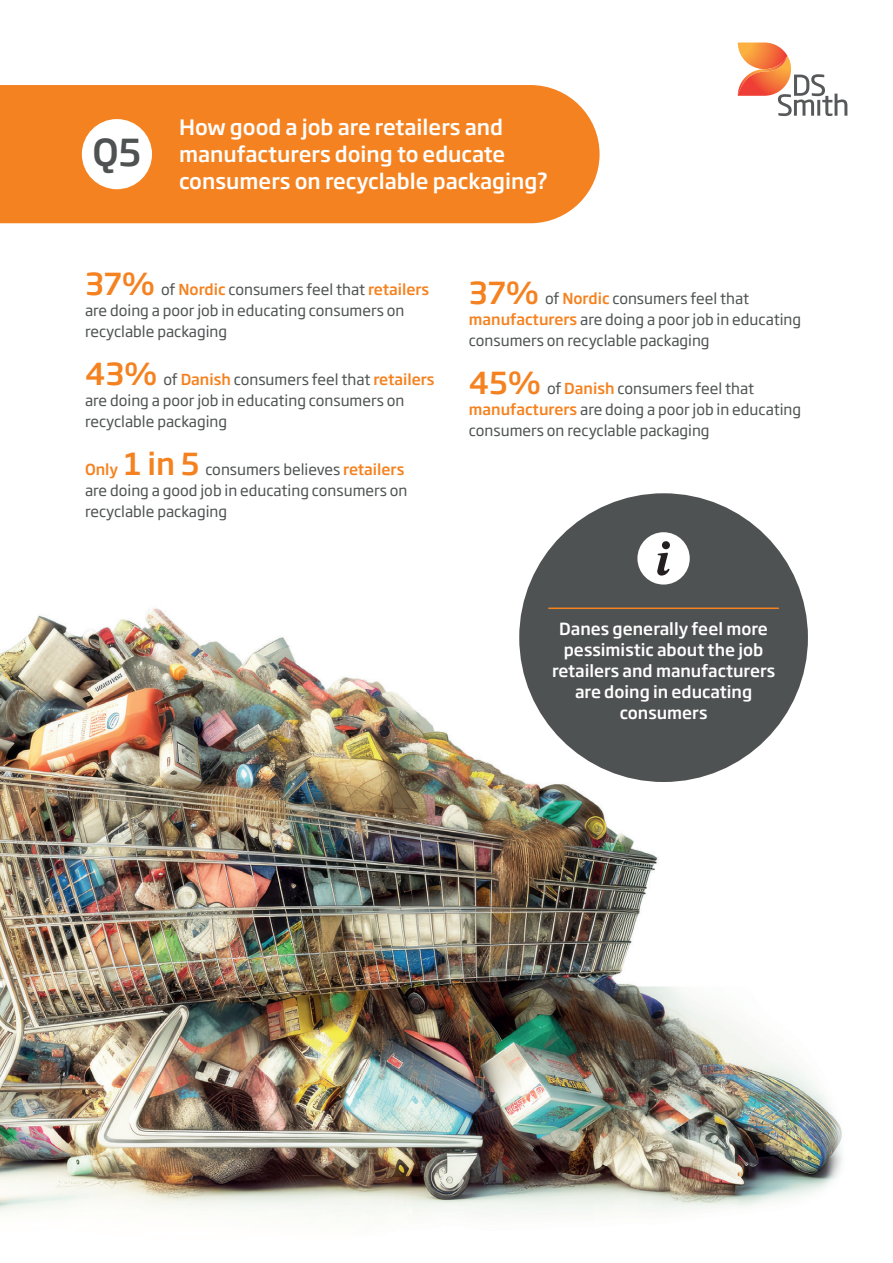
<style>
.page{position:relative;width:893px;height:1263px;background:#fff}
.page>*{position:absolute;margin:0;border:0;box-sizing:border-box;transform-origin:0 0}
.t1{font:500 36.75px "Soho Gothic Pro";color:#4f5252}
.t2{font:500 21px/27px "Soho Gothic Pro";color:#fff}
.t3{font:500 16.5px/21px "Soho Gothic Pro";color:#fff;text-align:center}
.t4{font:15px/21px "Soho Gothic Pro";color:#4f5252}
.s1{font-weight:500;font-size:30px;color:#f58220}
.s2{font-weight:500;color:#f58220}
</style>
<div class="page">
<img style="left:0;top:542px;width:842px;height:673px">
<div style="left:0;top:85px;width:600px;height:138px;background:#f58220"></div>
<div style="left:82px;top:119px;width:70px;height:70px;background:#fff;border-radius:50%"></div>
<div style="left:519px;top:493px;width:289px;height:289px;background:#4f5252;border-radius:50%"></div>
<hr style="left:548px;top:607px;width:231px;height:2px;background:#f58220">
<div style="left:637px;top:532px;width:53px;height:53px;background:#fff;border-radius:50%"></div>
<div style="left:662px;top:541px;width:8px;height:8px;background:#231f20;border-radius:50%"></div>
<svg style="left:657px;top:553px;width:12px;height:23px"></svg>
<svg style="left:738px;top:43px;width:109px;height:73px"></svg>
<h1 class="t1" style="left:93px;top:124px;width:50px">Q5</h1>
<h2 class="t2" style="left:179px;top:113px;width:370px">How good a job are retailers and manufacturers doing to educate consumers on recyclable packaging?</h2>
<p class="t4" style="left:85px;top:278px;width:346px"><span class="s1">37%</span> of <span class="s2">Nordic</span> consumers feel that <span class="s2">retailers </span>are doing a poor job in educating consumers on recyclable packaging</p>
<p class="t4" style="left:85px;top:368px;width:351px"><span class="s1">43%</span> of <span class="s2">Danish</span> consumers feel that <span class="s2">retailers </span>are doing a poor job in educating consumers on recyclable packaging</p>
<p class="t4" style="left:85px;top:458px;width:324px"><span class="s2">Only</span> <span class="s1">1 in 5</span> consumers believes <span class="s2">retailers </span>are doing a good job in educating consumers on recyclable packaging</p>
<p class="t4" style="left:469px;top:287px;width:334px"><span class="s1">37%</span> of <span class="s2">Nordic</span> consumers feel that <span class="s2">manufacturers</span> are doing a poor job in educating consumers on recyclable packaging</p>
<p class="t4" style="left:469px;top:377px;width:334px"><span class="s1">45%</span> of <span class="s2">Danish</span> consumers feel that <span class="s2">manufacturers</span> are doing a poor job in educating consumers on recyclable packaging</p>
<p class="t3" style="left:552px;top:617px;width:225px">Danes generally feel more pessimistic about the job retailers and manufacturers are doing in educating consumers</p>
</div>
